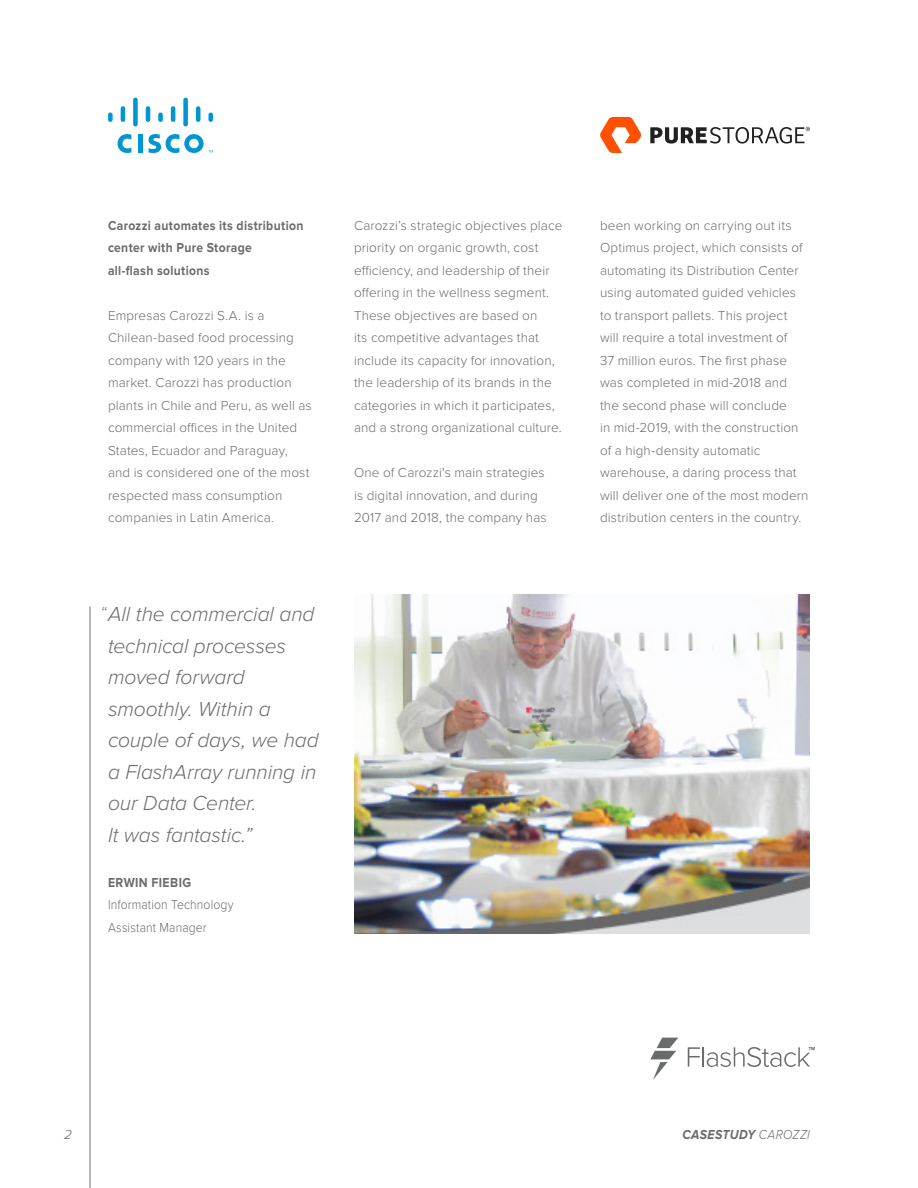
<style>
.page{position:relative;width:918px;height:1188px;background:#fff}
.page>*{position:absolute;margin:0;border:0;box-sizing:border-box;transform-origin:0 0}
.t1{font:italic 300 21px/31.5px "Proxima Nova";letter-spacing:-.005em;color:#6a6c6c}
.t2{font:15px "Proxima Nova";color:#231f20}
.t3{font:300 13.5px/22.5px "Proxima Nova";letter-spacing:.01em;color:#6a6c6c}
.t4{font:700 13.5px/22.5px "Proxima Nova";letter-spacing:.03em;color:#6a6c6c;scale:.9 1}
.t5{font:300 13.5px/22.5px "Proxima Nova";letter-spacing:.01em;color:#6a6c6c;scale:.9 1}
.t6{font:italic 700 13.5px "Proxima Nova";letter-spacing:.025em;color:#6a6c6c;scale:.9 1}
.t7{font:italic 300 13.5px "Proxima Nova";color:#6a6c6c}
.s1{font-family:"Proxima Nova T";font-weight:100;font-style:normal}
.s2{font-weight:300}
</style>
<div class="page">
<svg style="left:688px;top:1047px;width:12px;height:20px"></svg>
<hr style="left:702px;top:1047px;width:2px;height:20px;background:#6a6c6c">
<svg style="left:707px;top:1047px;width:103px;height:20px"></svg>
<svg style="left:650px;top:1038px;width:28px;height:42px"></svg>
<svg style="left:600px;top:117px;width:41px;height:36px"></svg>
<svg style="left:650px;top:127px;width:160px;height:17px"></svg>
<svg style="left:117px;top:134px;width:14px;height:19px"></svg>
<hr style="left:138px;top:134px;width:4px;height:19px;background:#0096d6">
<svg style="left:108px;top:113px;width:5px;height:9px"></svg>
<svg style="left:121px;top:106px;width:4px;height:16px"></svg>
<svg style="left:133px;top:98px;width:5px;height:28px"></svg>
<svg style="left:146px;top:106px;width:4px;height:16px"></svg>
<svg style="left:158px;top:113px;width:5px;height:9px"></svg>
<svg style="left:171px;top:106px;width:4px;height:16px"></svg>
<svg style="left:183px;top:98px;width:5px;height:28px"></svg>
<svg style="left:196px;top:106px;width:4px;height:16px"></svg>
<svg style="left:208px;top:113px;width:5px;height:9px"></svg>
<svg style="left:148px;top:134px;width:65px;height:19px"></svg>
<hr style="left:90px;top:607px;width:1px;height:581px;background:#6a6c6c">
<img style="left:354px;top:594px;width:456px;height:339px">
<p class="t4" style="left:108px;top:214px;width:219px">Carozzi automates its distribution center with Pure Storage<br>all-flash solutions</p>
<p class="t3" style="left:108px;top:304px;width:205px">Empresas Carozzi S.A. is a<br>Chilean-based food processing company with 120 years in the market. Carozzi has production plants in Chile and Peru, as well as commercial offices in the United<br>States, Ecuador and Paraguay, and is considered one of the most respected mass consumption companies in Latin America.</p>
<p class="t1" style="left:108px;top:599px;width:212px;text-indent:-7px"><span class="s1">“</span>All the commercial and technical processes moved forward smoothly. Within a couple of days, we had a FlashArray running in our Data Center.<br>It was fantastic.”</p>
<p class="t4" style="left:108px;top:871px;width:94px">ERWIN FIEBIG</p>
<p class="t5" style="left:108px;top:893px;width:141px">Information Technology<br>Assistant Manager</p>
<p class="t3" style="left:354px;top:214px;width:210px">Carozzi’s strategic objectives place priority on organic growth, cost efficiency, and leadership of their offering in the wellness segment.<br>These objectives are based on<br>its competitive advantages that include its capacity for innovation, the leadership of its brands in the categories in which it participates, and a strong organizational culture.</p>
<p class="t3" style="left:354px;top:461px;width:194px">One of Carozzi's main strategies is digital innovation, and during<br>2017 and 2018, the company has</p>
<p class="t3" style="left:600px;top:214px;width:210px">been working on carrying out its Optimus project, which consists of automating its Distribution Center using automated guided vehicles to transport pallets. This project will require a total investment of<br>37 million euros. The first phase was completed in mid-2018 and the second phase will conclude<br>in mid-2019, with the construction of a high-density automatic warehouse, a daring process that will deliver one of the most modern distribution centers in the country.</p>
<p class="t2" style="left:808px;top:1044px;width:8px">™</p>
<p class="t7" style="left:64px;top:1127px;width:9px">2</p>
<p class="t6" style="left:683px;top:1126px;width:143px">CASESTUDY <span class="s2">CAROZZI</span></p>
</div>
